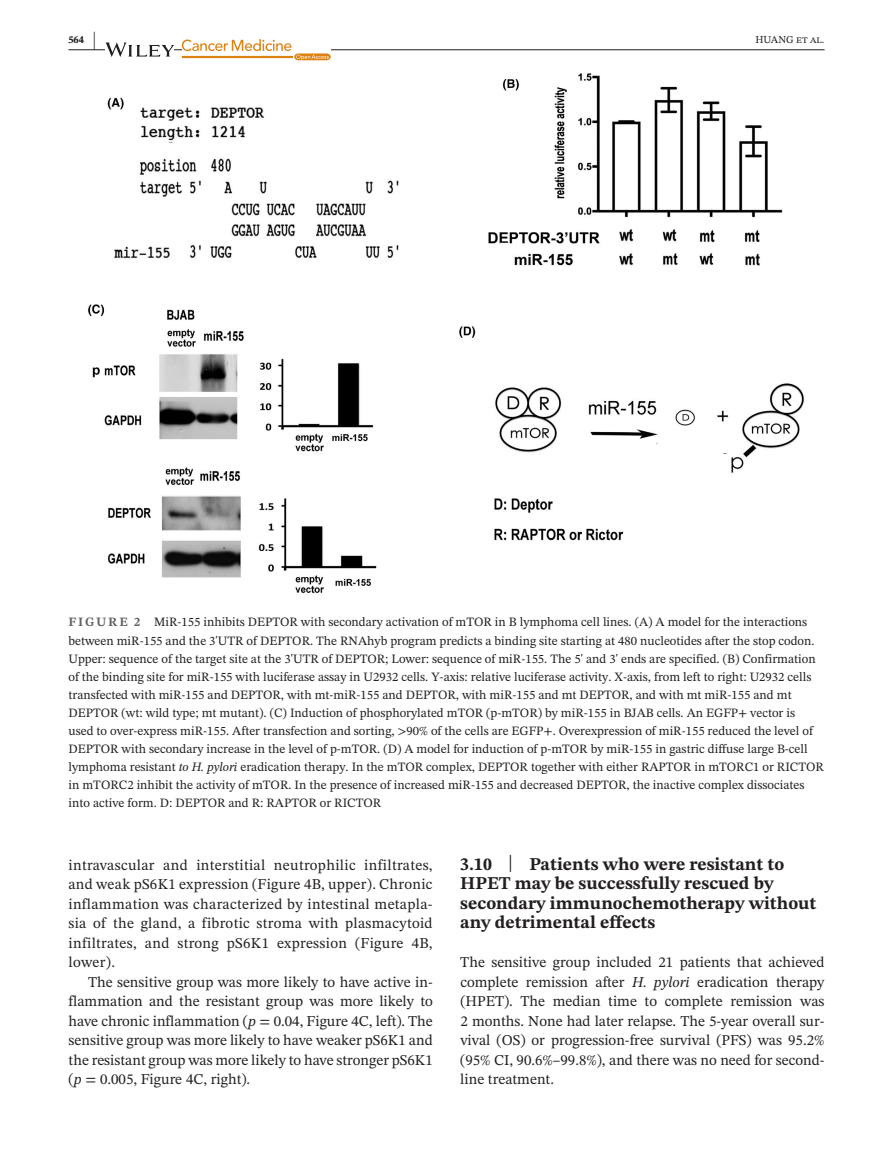
<style>
.page{position:relative;width:893px;height:1174px;background:#fff}
.page>*{position:absolute;margin:0;border:0;box-sizing:border-box;transform-origin:0 0}
.t1{font:700 18px/19.5px "STIX Two Text";color:#231f20}
.t2{font:15px/19.5px "STIX Two Text";color:#231f20;text-align:justify}
.t3{font:12.75px/18px "STIX Two Text";color:#231f20}
.t4{font:10.5px "STIX Two Text";color:#231f20}
.t5{font:700 10.5px "STIX Two Text";color:#231f20}
.s1{font-size:21px}
.s2{font-weight:700;color:#636366}
.s3{font-style:italic}
.s4{font-weight:400;font-size:23.7px}
</style>
<div class="page">
<hr style="left:68px;top:49px;width:756px;height:1px;background:#231f20">
<svg style="left:105px;top:43px;width:69px;height:14px"></svg>
<svg style="left:182px;top:39px;width:149px;height:21px"></svg>
<img style="left:88px;top:73px;width:716px;height:521px">
<p class="t5" style="left:68px;top:32px;width:29px">564 <span class="s1">|</span></p>
<p class="t4" style="left:755px;top:32px;width:71px">HUANG et al.</p>
<p class="t3" style="left:68px;top:613px;width:757px"><span class="s2">FIGURE 2</span> MiR-155 inhibits DEPTOR with secondary activation of mTOR in B lymphoma cell lines. (A) A model for the interactions between miR-155 and the 3'UTR of DEPTOR. The RNAhyb program predicts a binding site starting at 480 nucleotides after the stop codon.<br>Upper: sequence of the target site at the 3'UTR of DEPTOR; Lower: sequence of miR-155. The 5' and 3' ends are specified. (B) Confirmation of the binding site for miR-155 with luciferase assay in U2932 cells. Y-axis: relative luciferase activity. X-axis, from left to right: U2932 cells transfected with miR-155 and DEPTOR, with mt-miR-155 and DEPTOR, with miR-155 and mt DEPTOR, and with mt miR-155 and mt DEPTOR (wt: wild type; mt mutant). (C) Induction of phosphorylated mTOR (p-mTOR) by miR-155 in BJAB cells. An EGFP+ vector is<br>used to over-express miR-155. After transfection and sorting, &gt;90% of the cells are EGFP+. Overexpression of miR-155 reduced the level of DEPTOR with secondary increase in the level of p-mTOR. (D) A model for induction of p-mTOR by miR-155 in gastric diffuse large B-cell lymphoma resistant <span class="s3">to H. pylori</span> eradication therapy. In the mTOR complex, DEPTOR together with either RAPTOR in mTORC1 or RICTOR in mTORC2 inhibit the activity of mTOR. In the presence of increased miR-155 and decreased DEPTOR, the inactive complex dissociates into active form. D: DEPTOR and R: RAPTOR or RICTOR</p>
<p class="t2" style="left:68px;top:855px;width:366px">intravascular and interstitial neutrophilic infiltrates, and weak pS6K1 expression (Figure 4B, upper). Chronic inflammation was characterized by intestinal metapla&shy;sia of the gland, a fibrotic stroma with plasmacytoid infiltrates, and strong pS6K1 expression (Figure 4B, lower).</p>
<p class="t2" style="left:69px;top:972px;width:366px;text-indent:19px">The sensitive group was more likely to have active in&shy;flammation and the resistant group was more likely to have chronic inflammation (<span class="s3">p</span> = 0.04, Figure 4C, left). The sensitive group was more likely to have weaker pS6K1 and the resistant group was more likely to have stronger pS6K1 (<span class="s3">p</span> = 0.005, Figure 4C, right).</p>
<h1 class="t1" style="left:460px;top:854px;width:358px">3.10 <span class="s4">|</span> Patients who were resistant to HPET may be successfully rescued by secondary immunochemotherapy without any detrimental effects</h1>
<p class="t2" style="left:460px;top:952px;width:366px">The sensitive group included 21 patients that achieved complete remission after <span class="s3">H. pylori</span> eradication therapy (HPET). The median time to complete remission was 2 months. None had later relapse. The 5-year overall sur&shy;vival (OS) or progression-free survival (PFS) was 95.2% (95% CI, 90.6%–99.8%), and there was no need for second&shy;line treatment.</p>
</div>
